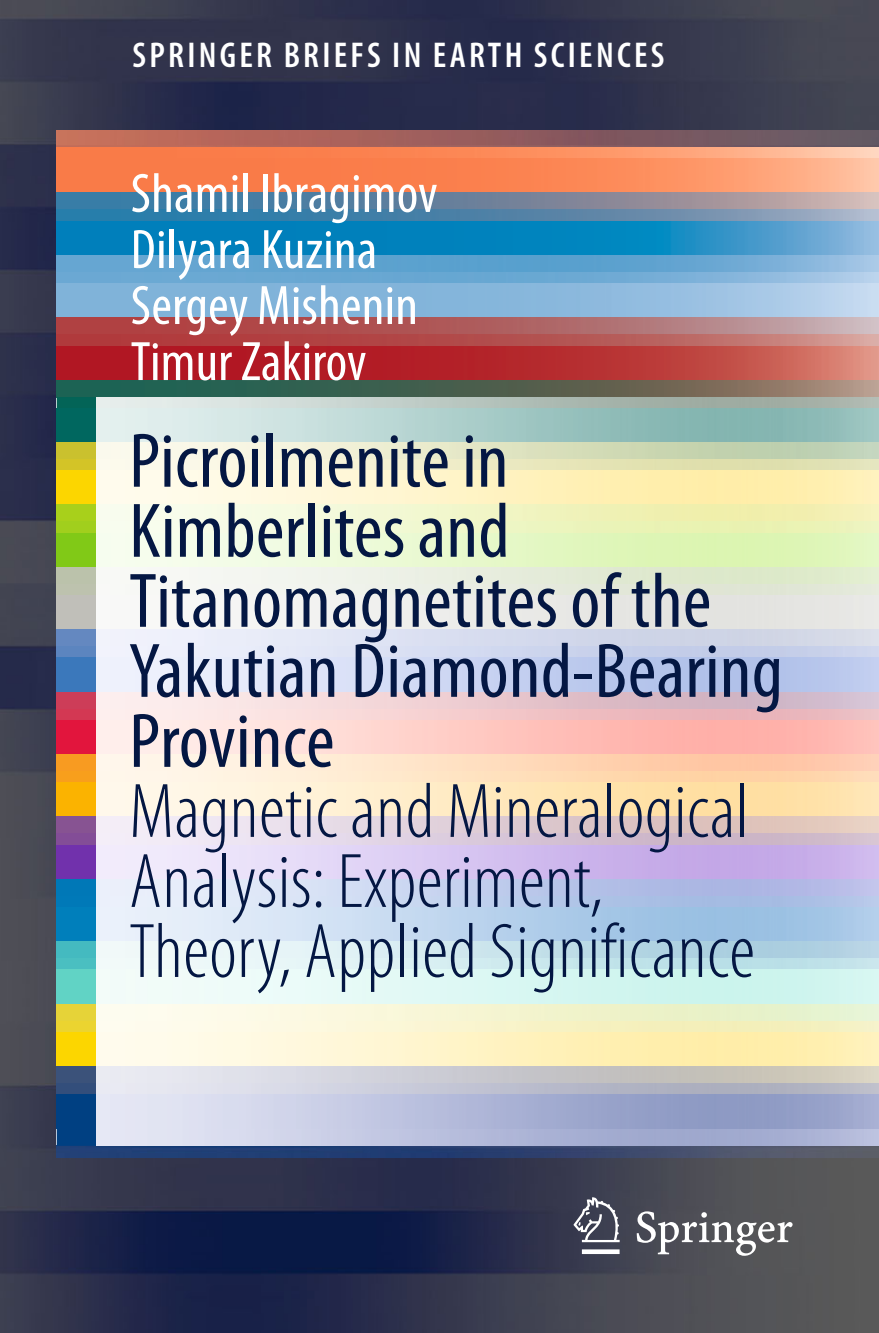
<style>
.page{position:relative;width:879px;height:1333px;background:#fff}
.page>*{position:absolute;margin:0;border:0;box-sizing:border-box;transform-origin:0 0}
.t1{font:condensed 78px/70px "Myriad Pro";letter-spacing:.005em;color:#041743}
.t2{font:300 condensed 78px/70px "Myriad Pro";letter-spacing:.005em;color:#041743}
.t3{font:condensed 56px/56px "Myriad Pro";letter-spacing:.005em;color:#fff}
.t4{font:600 condensed 36px "Myriad Pro";letter-spacing:.09em;color:#fff}
</style>
<div class="page">
<img style="left:0;top:0;width:879px;height:1332px">
<img style="left:57px;top:1145px;width:822px;height:12px">
<img style="left:57px;top:1128px;width:39px;height:17px">
<img style="left:57px;top:130px;width:822px;height:278px">
<img style="left:57px;top:210px;width:822px;height:1px">
<img style="left:57px;top:334px;width:822px;height:1px">
<img style="left:57px;top:408px;width:39px;height:720px">
<img style="left:57px;top:646px;width:39px;height:1px">
<img style="left:57px;top:782px;width:39px;height:1px">
<img style="left:57px;top:958px;width:39px;height:1px">
<img style="left:96px;top:397px;width:783px;height:748px">
<img style="left:96px;top:646px;width:783px;height:1px">
<img style="left:96px;top:782px;width:783px;height:1px">
<img style="left:96px;top:958px;width:783px;height:1px">
<svg style="left:573px;top:1196px;width:219px;height:59px;background:#686971"></svg>
<p class="t4" style="left:133px;top:43px;width:533px">SPRINGER BRIEFS IN EARTH SCIENCES</p>
<p class="t3" style="left:131px;top:170px;width:308px">Shamil Ibragimov<br>Dilyara Kuzina<br>Sergey Mishenin<br>Timur Zakirov</p>
<p class="t1" style="left:129px;top:433px;width:655px">Picroilmenite in<br>Kimberlites and<br>Titanomagnetites of the<br>Yakutian Diamond-Bearing<br>Province</p>
<p class="t2" style="left:129px;top:783px;width:627px">Magnetic and Mineralogical<br>Analysis: Experiment,<br>Theory, Applied Significance</p>
</div>
